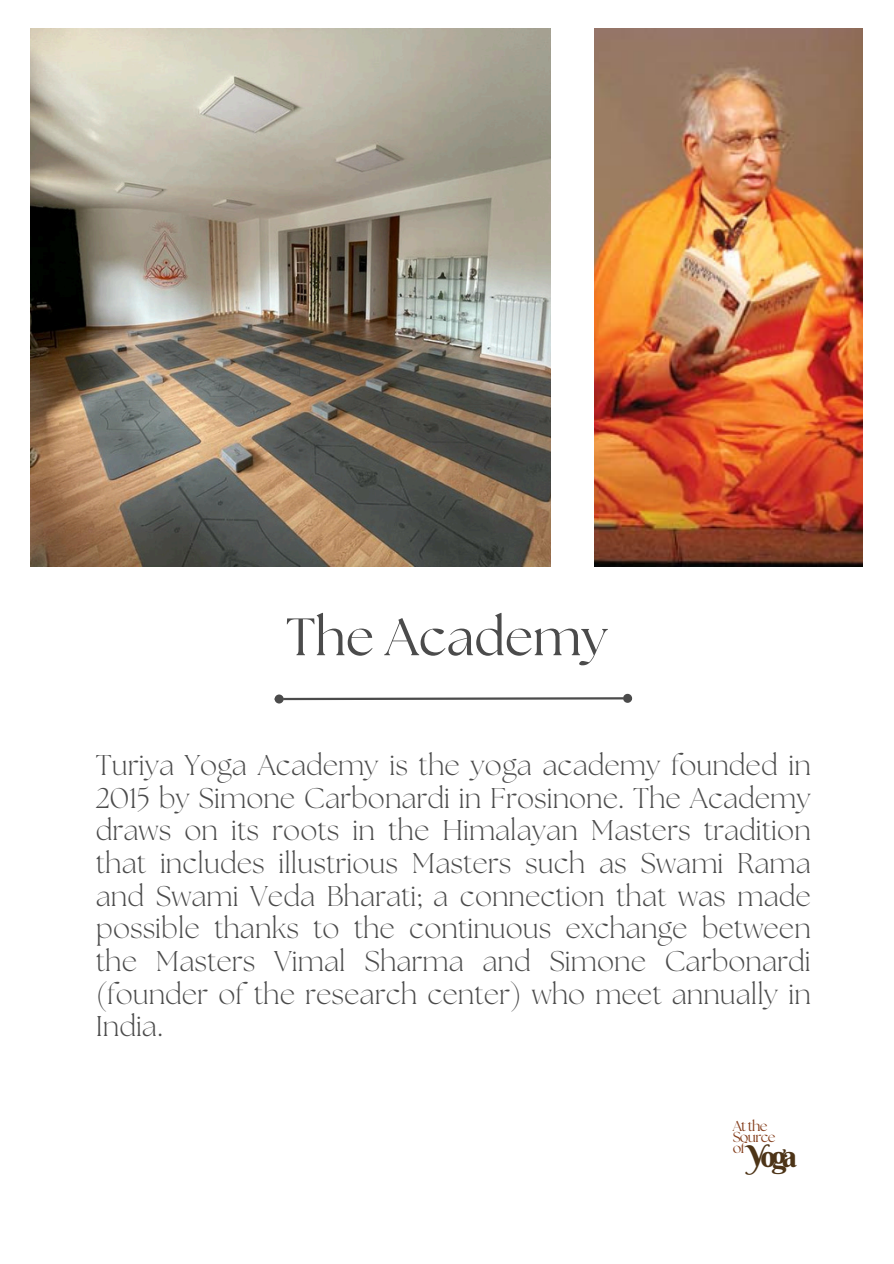
<style>
.page{position:relative;width:894px;height:1264px;background:#fff}
.page>*{position:absolute;margin:0;border:0;box-sizing:border-box;transform-origin:0 0}
.t1{font:52.5px "The Seasons";color:#4b4b4b}
.t2{font:30px "Berkshire Swash";color:#4d3417}
.t3{font:300 28.5px/32.7px "The Seasons";color:#4b4b4b;text-align:justify}
.t4{font:14.4px/11.1px "The Seasons";letter-spacing:-.045em;color:#853f1d}
</style>
<div class="page">
<img style="left:30px;top:28px;width:520px;height:538px">
<img style="left:594px;top:28px;width:267px;height:538px">
<div style="left:276px;top:695px;width:6px;height:7px;background:#4b4b4b;border-radius:50%"></div>
<div style="left:274px;top:694px;width:9px;height:9px;border:2px solid #4b4b4b;border-radius:50%"></div>
<svg style="left:281px;top:695px;width:348px;height:6px"></svg>
<div style="left:623px;top:693px;width:9px;height:10px;border:2px solid #4b4b4b;border-radius:50%"></div>
<h1 class="t1" style="left:286px;top:613px;width:323px">The Academy</h1>
<h2 class="t3" style="left:96px;top:751px;width:716px">Turiya Yoga Academy is the yoga academy founded in 2015 by Simone Carbonardi in Frosinone. The Academy draws on its roots in the Himalayan Masters tradition that includes illustrious Masters such as Swami Rama and Swami Veda Bharati; a connection that was made possible thanks to the continuous exchange between the Masters Vimal Sharma and Simone Carbonardi (founder of the research center) who meet annually in India.</h2>
<p class="t4" style="left:732px;top:1120px;width:44px">At the<br>Source of</p>
<h2 class="t2" style="left:747px;top:1137px;width:51px">Yoga</h2>
</div>
